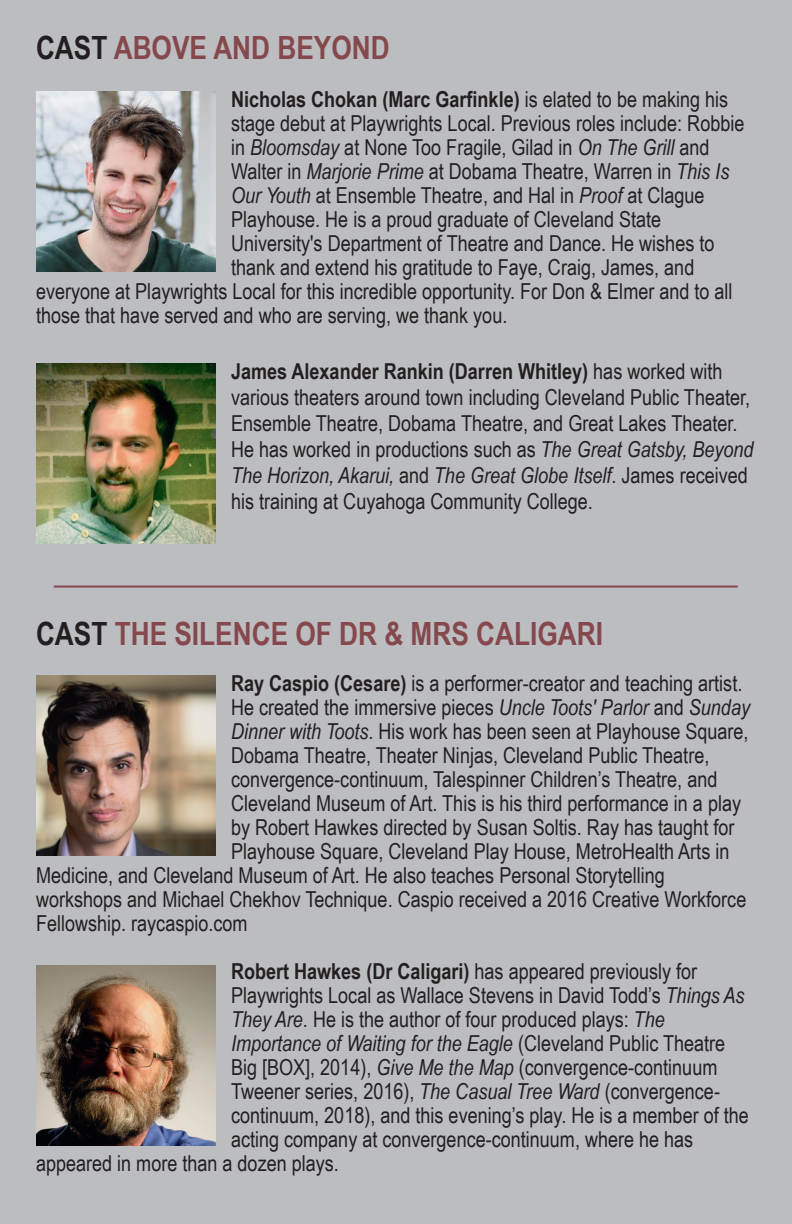
<style>
.page{position:relative;width:792px;height:1224px;background:#bcbdc0}
.page>*{position:absolute;margin:0;border:0;box-sizing:border-box;transform-origin:0 0}
.t1{font:700 32px "Arial Narrow";color:#85484d}
.t2{font:22px/26px "Arial Narrow";color:#231f20}
.t3{font:700 22px "Arial Narrow";color:#231f20}
.t4{font:italic 22px "Arial Narrow";color:#231f20}
.s1{color:#231f20}
.s2{font-weight:400}
.s3{font-style:italic}
.s4{font-weight:700}
.s5{font-style:normal}
</style>
<div class="page">
<img style="left:36px;top:92px;width:180px;height:180px">
<img style="left:36px;top:364px;width:180px;height:180px">
<img style="left:36px;top:676px;width:180px;height:180px">
<img style="left:36px;top:966px;width:180px;height:180px">
<hr style="left:0;top:1050px;width:1px;height:174px;background:#231f20">
<hr style="left:54px;top:586px;width:684px;height:2px;background:#85484d">
<h1 class="t1" style="left:36px;top:29px;width:355px"><span class="s1">CAST</span> ABOVE AND BEYOND</h1>
<p class="t3" style="left:231px;top:87px;width:499px">Nicholas Chokan (Marc Garfinkle) <span class="s2">is elated to be making his</span></p>
<p class="t2" style="left:231px;top:110px;width:515px">stage debut at Playwrights Local. Previous roles include: Robbie</p>
<p class="t2" style="left:231px;top:134px;width:480px">in <span class="s3">Bloomsday</span> at None Too Fragile, Gilad in <span class="s3">On The Grill</span> and</p>
<p class="t2" style="left:231px;top:158px;width:500px">Walter in <span class="s3">Marjorie Prime</span> at Dobama Theatre, Warren in <span class="s3">This Is</span></p>
<p class="t2" style="left:231px;top:182px;width:475px"><span class="s3">Our Youth</span> at Ensemble Theatre, and Hal in <span class="s3">Proof</span> at Clague</p>
<p class="t2" style="left:231px;top:206px;width:432px">Playhouse. He is a proud graduate of Cleveland State</p>
<p class="t2" style="left:231px;top:230px;width:485px">University's Department of Theatre and Dance. He wishes to</p>
<p class="t2" style="left:231px;top:254px;width:465px">thank and extend his gratitude to Faye, Craig, James, and</p>
<p class="t2" style="left:36px;top:278px;width:698px">everyone at Playwrights Local for this incredible opportunity. For Don &amp; Elmer and to all</p>
<p class="t2" style="left:36px;top:302px;width:473px">those that have served and who are serving, we thank you.</p>
<p class="t2" style="left:231px;top:358px;width:524px"><span class="s4">James Alexander Rankin (Darren Whitley)</span> has worked with various theaters around town including Cleveland Public Theater, Ensemble Theatre, Dobama Theatre, and Great Lakes Theater.<br>He has worked in productions such as <span class="s3">The Great Gatsby, Beyond The Horizon, Akarui,</span> and <span class="s3">The Great Globe Itself</span>. James received his training at Cuyahoga Community College.</p>
<h1 class="t1" style="left:36px;top:615px;width:569px"><span class="s1">CAST</span> THE SILENCE OF DR &amp; MRS CALIGARI</h1>
<p class="t2" style="left:231px;top:670px;width:513px"><span class="s4">Ray Caspio (Cesare)</span> is a performer-creator and teaching artist.</p>
<p class="t2" style="left:231px;top:694px;width:521px">He created the immersive pieces <span class="s3">Uncle Toots' Parlor</span> and <span class="s3">Sunday</span></p>
<p class="t2" style="left:231px;top:718px;width:519px"><span class="s3">Dinner with Toots</span>. His work has been seen at Playhouse Square,</p>
<p class="t2" style="left:231px;top:742px;width:480px">Dobama Theatre, Theater Ninjas, Cleveland Public Theatre,</p>
<p class="t2" style="left:231px;top:766px;width:488px">convergence-continuum, Talespinner Children’s Theatre, and</p>
<p class="t2" style="left:231px;top:790px;width:512px">Cleveland Museum of Art. This is his third performance in a play</p>
<p class="t2" style="left:231px;top:814px;width:505px">by Robert Hawkes directed by Susan Soltis. Ray has taught for</p>
<p class="t2" style="left:231px;top:838px;width:500px">Playhouse Square, Cleveland Play House, MetroHealth Arts in</p>
<p class="t2" style="left:36px;top:862px;width:630px">Medicine, and Cleveland Museum of Art. He also teaches Personal Storytelling</p>
<p class="t2" style="left:36px;top:886px;width:712px">workshops and Michael Chekhov Technique. Caspio received a 2016 Creative Workforce</p>
<p class="t2" style="left:36px;top:910px;width:213px">Fellowship. raycaspio.com</p>
<p class="t3" style="left:231px;top:959px;width:468px">Robert Hawkes (Dr Caligari) <span class="s2">has appeared previously for</span></p>
<p class="t2" style="left:231px;top:982px;width:515px">Playwrights Local as Wallace Stevens in David Todd’s <span class="s3">Things As</span></p>
<p class="t2" style="left:231px;top:1006px;width:435px"><span class="s3">They Are</span>. He is the author of four produced plays: <span class="s3">The</span></p>
<p class="t4" style="left:231px;top:1031px;width:496px">Importance of Waiting for the Eagle <span class="s5">(Cleveland Public Theatre</span></p>
<p class="t2" style="left:231px;top:1054px;width:488px">Big [BOX], 2014), <span class="s3">Give Me the Map</span> (convergence-continuum</p>
<p class="t2" style="left:231px;top:1078px;width:490px">Tweener series, 2016), <span class="s3">The Casual Tree Ward</span> (convergence-</p>
<p class="t2" style="left:231px;top:1102px;width:519px">continuum, 2018), and this evening’s play. He is a member of the</p>
<p class="t2" style="left:231px;top:1126px;width:464px">acting company at convergence-continuum, where he has</p>
<p class="t2" style="left:36px;top:1150px;width:304px">appeared in more than a dozen plays.</p>
</div>
